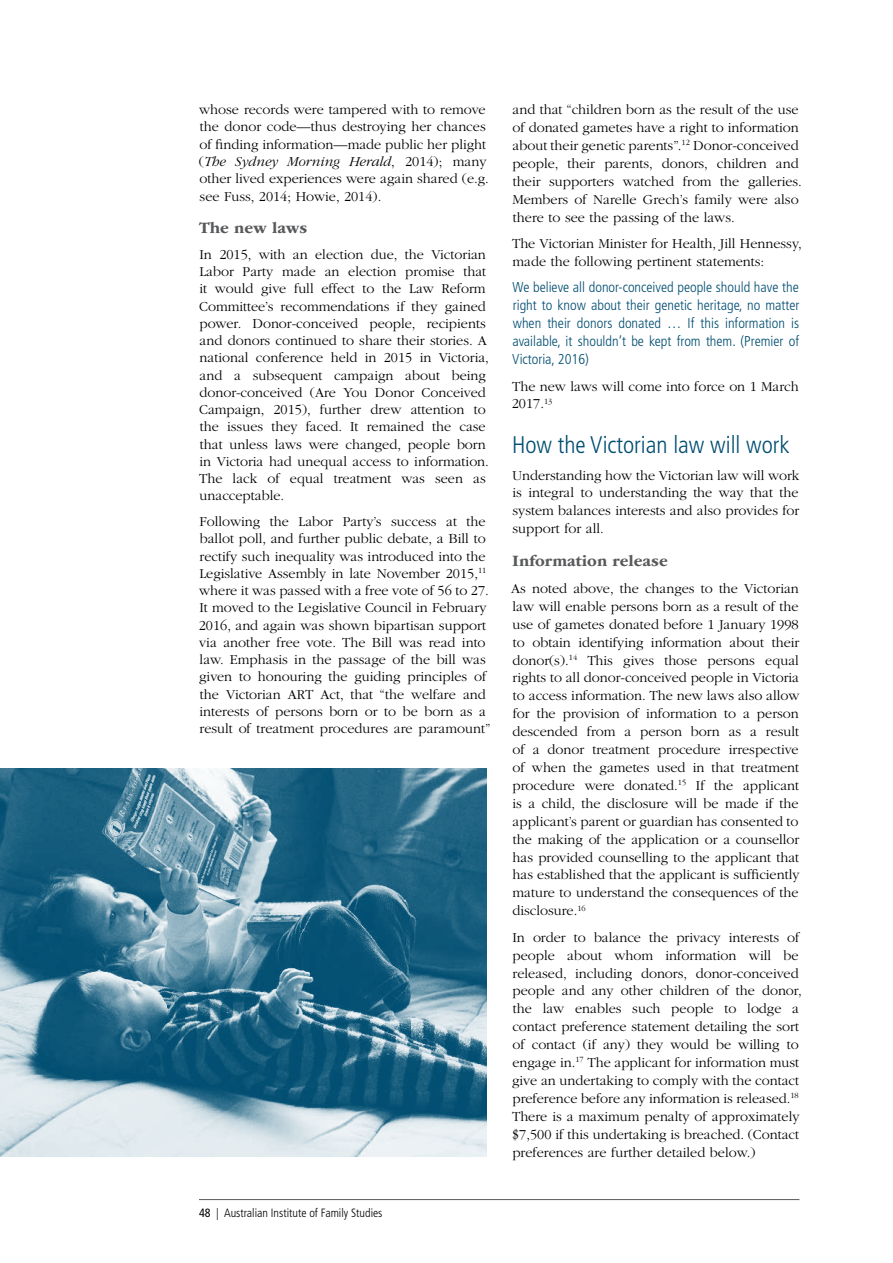
<style>
.page{position:relative;width:893px;height:1263px;background:#fff}
.page>*{position:absolute;margin:0;border:0;box-sizing:border-box;transform-origin:0 0}
.t1{font:300 condensed 24px "Frutiger LT Std";color:#004d71}
.t2{font:700 16.5px "ITC Garamond Std";color:#58595b}
.t3{font:300 14.25px/17.9px "ITC Garamond Std";color:#000}
.t4{font:300 condensed 14.25px/17.9px "Frutiger LT Std";color:#004d71;text-align:justify}
.t5{font:300 condensed 12px "Frutiger LT Std";color:#000}
.s1{font-style:italic}
.s2{font-weight:400}
</style>
<div class="page">
<hr style="left:199px;top:1199px;width:600px;height:1px;background:#58595b">
<img style="left:0;top:768px;width:486px;height:389px">
<p class="t3" style="left:199px;top:101px;width:291px;line-height:17.2px">whose records were tampered with to remove the donor code—thus destroying her chances of finding information—made public her plight (<span class="s1">The Sydney Morning Herald</span>, 2014); many other lived experiences were again shared (e.g. see Fuss, 2014; Howie, 2014).</p>
<p class="t2" style="left:199px;top:218px;width:110px">The new laws</p>
<p class="t3" style="left:199px;top:246px;width:291px;line-height:17.2px">In 2015, with an election due, the Victorian Labor Party made an election promise that it would give full effect to the Law Reform Committee’s recommendations if they gained power. Donor-conceived people, recipients and donors continued to share their stories. A national conference held in 2015 in Victoria, and a subsequent campaign about being donor-conceived (Are You Donor Conceived Campaign, 2015), further drew attention to the issues they faced. It remained the case that unless laws were changed, people born in Victoria had unequal access to information.<br>The lack of equal treatment was seen as unacceptable.</p>
<p class="t3" style="left:199px;top:513px;width:293px;line-height:17.2px">Following the Labor Party’s success at the ballot poll, and further public debate, a Bill to rectify such inequality was introduced into the Legislative Assembly in late November 2015,<sup>11 </sup>where it was passed with a free vote of 56 to 27.<br>It moved to the Legislative Council in February 2016, and again was shown bipartisan support via another free vote. The Bill was read into law. Emphasis in the passage of the bill was given to honouring the guiding principles of the Victorian ART Act, that “the welfare and interests of persons born or to be born as a result of treatment procedures are paramount”</p>
<p class="t5" style="left:199px;top:1206px;width:185px"><span class="s2">48</span> | Australian Institute of Family Studies</p>
<p class="t3" style="left:512px;top:101px;width:291px">and that “children born as the result of the use of donated gametes have a right to information about their genetic parents”.<sup>12</sup> Donor-conceived people, their parents, donors, children and their supporters watched from the galleries.<br>Members of Narelle Grech’s family were also there to see the passing of the laws.</p>
<p class="t3" style="left:512px;top:235px;width:291px">The Victorian Minister for Health, Jill Hennessy, made the following pertinent statements:</p>
<p class="t4" style="left:512px;top:279px;width:289px">We believe all donor-conceived people should have the right to know about their genetic heritage, no matter when their donors donated … If this information is available, it shouldn’t be kept from them. (Premier of Victoria, 2016)</p>
<p class="t3" style="left:512px;top:377px;width:288px">The new laws will come into force on 1 March<br>2017.<sup>13</sup></p>
<p class="t1" style="left:512px;top:431px;width:279px">How the Victorian law will work</p>
<p class="t3" style="left:512px;top:466px;width:289px;text-align:justify">Understanding how the Victorian law will work is integral to understanding the way that the system balances interests and also provides for support for all.</p>
<p class="t2" style="left:512px;top:552px;width:157px">Information release</p>
<p class="t3" style="left:511px;top:580px;width:290px;text-align:justify">As noted above, the changes to the Victorian law will enable persons born as a result of the use of gametes donated before 1 January 1998 to obtain identifying information about their donor(s).<sup>14</sup> This gives those persons equal rights to all donor-conceived people in Victoria to access information. The new laws also allow for the provision of information to a person descended from a person born as a result of a donor treatment procedure irrespective of when the gametes used in that treatment procedure were donated.<sup>15</sup> If the applicant is a child, the disclosure will be made if the applicant’s parent or guardian has consented to the making of the application or a counsellor has provided counselling to the applicant that has established that the applicant is sufficiently mature to understand the consequences of the disclosure.<sup>16</sup></p>
<p class="t3" style="left:512px;top:928px;width:291px">In order to balance the privacy interests of people about whom information will be released, including donors, donor-conceived people and any other children of the donor, the law enables such people to lodge a contact preference statement detailing the sort of contact (if any) they would be willing to engage in.<sup>17</sup> The applicant for information must give an undertaking to comply with the contact preference before any information is released.<sup>18<br></sup>There is a maximum penalty of approximately $7,500 if this undertaking is breached. (Contact preferences are further detailed below.)</p>
</div>
